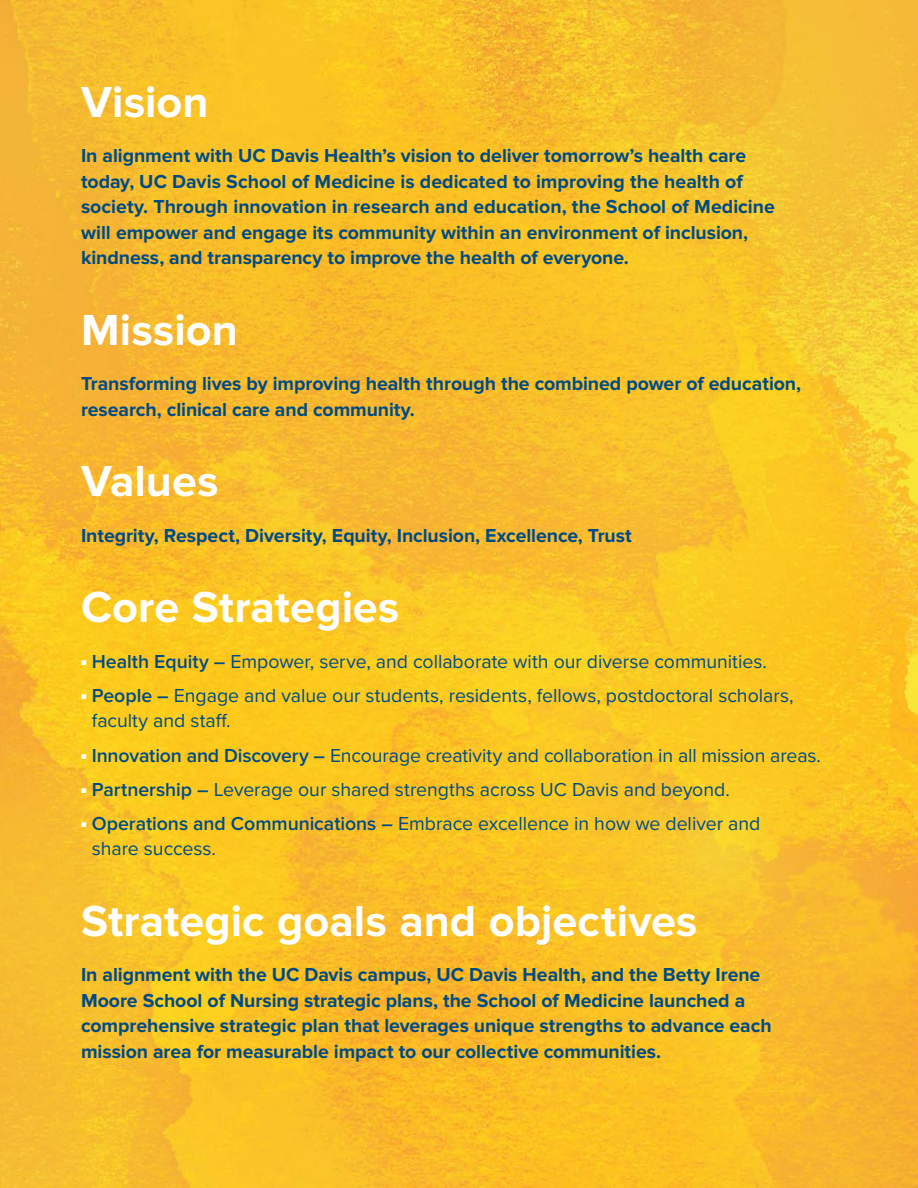
<style>
.page{position:relative;width:918px;height:1188px;background:#fff}
.page>*{position:absolute;margin:0;border:0;box-sizing:border-box;transform-origin:0 0}
.big_hwite{font:700 45px "Proxima Nova";color:#fff}
.body_large{font:700 19.5px/25.5px "Proxima Nova";letter-spacing:-.005em;color:#004b84}
.t1{font:19.5px/25.5px "Proxima Nova";color:#004b84}
.s1{font-weight:600}
</style>
<div class="page">
<img style="left:0;top:0;width:918px;height:1188px">
<p class="big_hwite" style="left:81px;top:76px;width:129px">Vision</p>
<p class="body_large" style="left:81px;top:143px;width:695px">In alignment with UC Davis Health’s vision to deliver tomorrow’s health care today, UC Davis School of Medicine is dedicated to improving the health of society. Through innovation in research and education, the School of Medicine will empower and engage its community within an environment of inclusion, kindness, and transparency to improve the health of everyone.</p>
<p class="big_hwite" style="left:81px;top:304px;width:158px">Mission</p>
<p class="body_large" style="left:81px;top:371px;width:722px">Transforming lives by improving health through the combined power of education, research, clinical care and community.</p>
<p class="big_hwite" style="left:81px;top:455px;width:139px">Values</p>
<p class="body_large" style="left:81px;top:523px;width:552px">Integrity, Respect, Diversity, Equity, Inclusion, Excellence, Trust</p>
<p class="big_hwite" style="left:81px;top:581px;width:320px">Core Strategies</p>
<p class="t1" style="left:81px;top:648px;width:687px"><sup>■</sup> <span class="s1">Health Equity –</span> Empower, serve, and collaborate with our diverse communities.</p>
<p class="t1" style="left:92px;top:682px;width:703px;text-indent:-11px"><sup>■</sup> <span class="s1">People –</span> Engage and value our students, residents, fellows, postdoctoral scholars, faculty and staff.</p>
<p class="t1" style="left:81px;top:741px;width:741px"><sup>■</sup> <span class="s1">Innovation and Discovery –</span> Encourage creativity and collaboration in all mission areas.</p>
<p class="t1" style="left:81px;top:776px;width:650px"><sup>■</sup> <span class="s1">Partnership –</span> Leverage our shared strengths across UC Davis and beyond.</p>
<p class="t1" style="left:92px;top:810px;width:670px;text-indent:-11px"><sup>■</sup> <span class="s1">Operations and Communications –</span> Embrace excellence in how we deliver and share success.</p>
<p class="big_hwite" style="left:81px;top:895px;width:618px">Strategic goals and objectives</p>
<p class="body_large" style="left:81px;top:963px;width:692px">In alignment with the UC Davis campus, UC Davis Health, and the Betty Irene Moore School of Nursing strategic plans, the School of Medicine launched a comprehensive strategic plan that leverages unique strengths to advance each mission area for measurable impact to our collective communities.</p>
</div>
